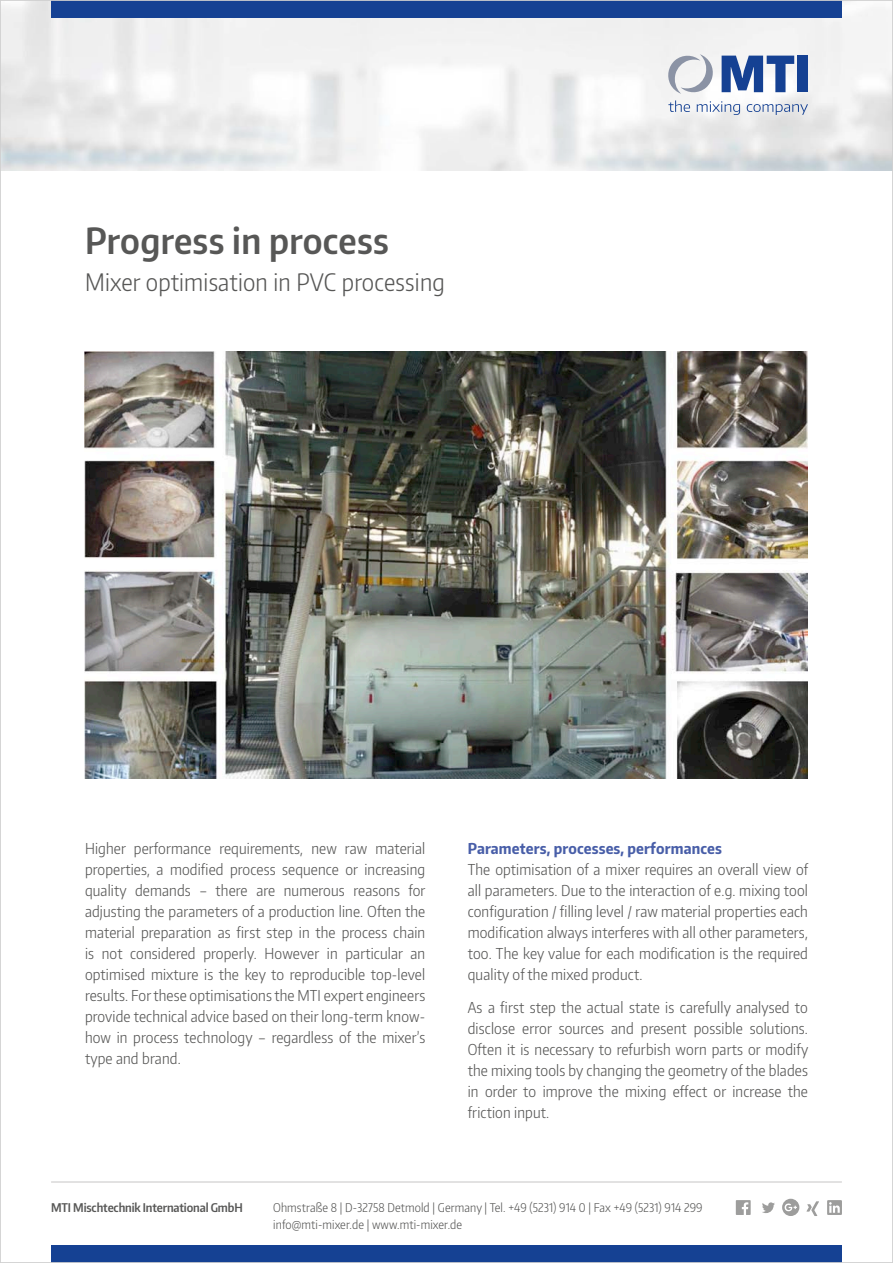
<style>
.page{position:relative;width:893px;height:1263px;background:#fff}
.page>*{position:absolute;margin:0;border:0;box-sizing:border-box;transform-origin:0 0}
.t1{font:600 36px "Encode Sans Condensed";letter-spacing:.01em;color:#575756}
.t2{font:300 24px "Encode Sans Condensed";letter-spacing:.01em;color:#575756}
.t3{font:300 15px/21px "Encode Sans Condensed";letter-spacing:.01em;color:#575756;text-align:justify}
.t4{font:700 15px "Encode Sans Condensed";letter-spacing:.01em;color:#485ea8}
.t5{font:300 12px/16.5px "Encode Sans Condensed";letter-spacing:.01em;color:#575756}
.t6{font:600 12px "Encode Sans Condensed";letter-spacing:-.01em;color:#575756}
</style>
<div class="page">
<img style="left:2px;top:2px;width:889px;height:168px">
<div style="left:51px;top:0;width:791px;height:17px;background:#154193"></div>
<div style="left:51px;top:1246px;width:791px;height:17px;background:#154193"></div>
<svg style="left:668px;top:100px;width:22px;height:12px"></svg>
<svg style="left:697px;top:101px;width:43px;height:14px"></svg>
<svg style="left:747px;top:104px;width:61px;height:11px"></svg>
<svg style="left:722px;top:56px;width:72px;height:36px"></svg>
<div style="left:798px;top:56px;width:10px;height:36px;background:#154193"></div>
<svg style="left:668px;top:54px;width:47px;height:40px"></svg>
<svg style="left:762px;top:1202px;width:13px;height:11px"></svg>
<svg style="left:806px;top:1201px;width:13px;height:15px"></svg>
<svg style="left:736px;top:1200px;width:15px;height:15px"></svg>
<svg style="left:827px;top:1200px;width:15px;height:15px"></svg>
<svg style="left:782px;top:1199px;width:17px;height:17px"></svg>
<hr style="left:51px;top:1181px;width:791px;height:1px;background:#c6c5c5">
<img style="left:85px;top:351px;width:723px;height:427px">
<h1 class="t1" style="left:85px;top:217px;width:306px">Progress in process</h1>
<h2 class="t2" style="left:85px;top:267px;width:361px">Mixer optimisation in PVC processing</h2>
<p class="t3" style="left:85px;top:837px;width:342px">Higher performance requirements, new raw material properties, a modified process sequence or increasing quality demands – there are numerous reasons for adjusting the parameters of a production line. Often the material preparation as first step in the process chain is not considered properly. However in particular an optimised mixture is the key to reproducible top-level results. For these optimisations the MTI expert engineers provide technical advice based on their long-term know&shy;how in process technology – regardless of the mixer’s type and brand.</p>
<p class="t4" style="left:468px;top:838px;width:256px">Parameters, processes, performances</p>
<p class="t3" style="left:468px;top:858px;width:342px">The optimisation of a mixer requires an overall view of all parameters. Due to the interaction of e.g. mixing tool configuration / filling level / raw material properties each modification always interferes with all other parameters, too. The key value for each modification is the required quality of the mixed product.</p>
<p class="t3" style="left:468px;top:997px;width:342px">As a first step the actual state is carefully analysed to disclose error sources and present possible solutions.<br>Often it is necessary to refurbish worn parts or modify the mixing tools by changing the geometry of the blades in order to improve the mixing effect or increase the friction input.</p>
<p class="t6" style="left:51px;top:1200px;width:193px">MTI Mischtechnik International GmbH</p>
<p class="t5" style="left:273px;top:1199px;width:431px">Ohmstraße 8 | D-32758 Detmold | Germany | Tel. +49 (5231) 914 0 | Fax +49 (5231) 914 299 info@mti-mixer.de | www.mti-mixer.de</p>
</div>
